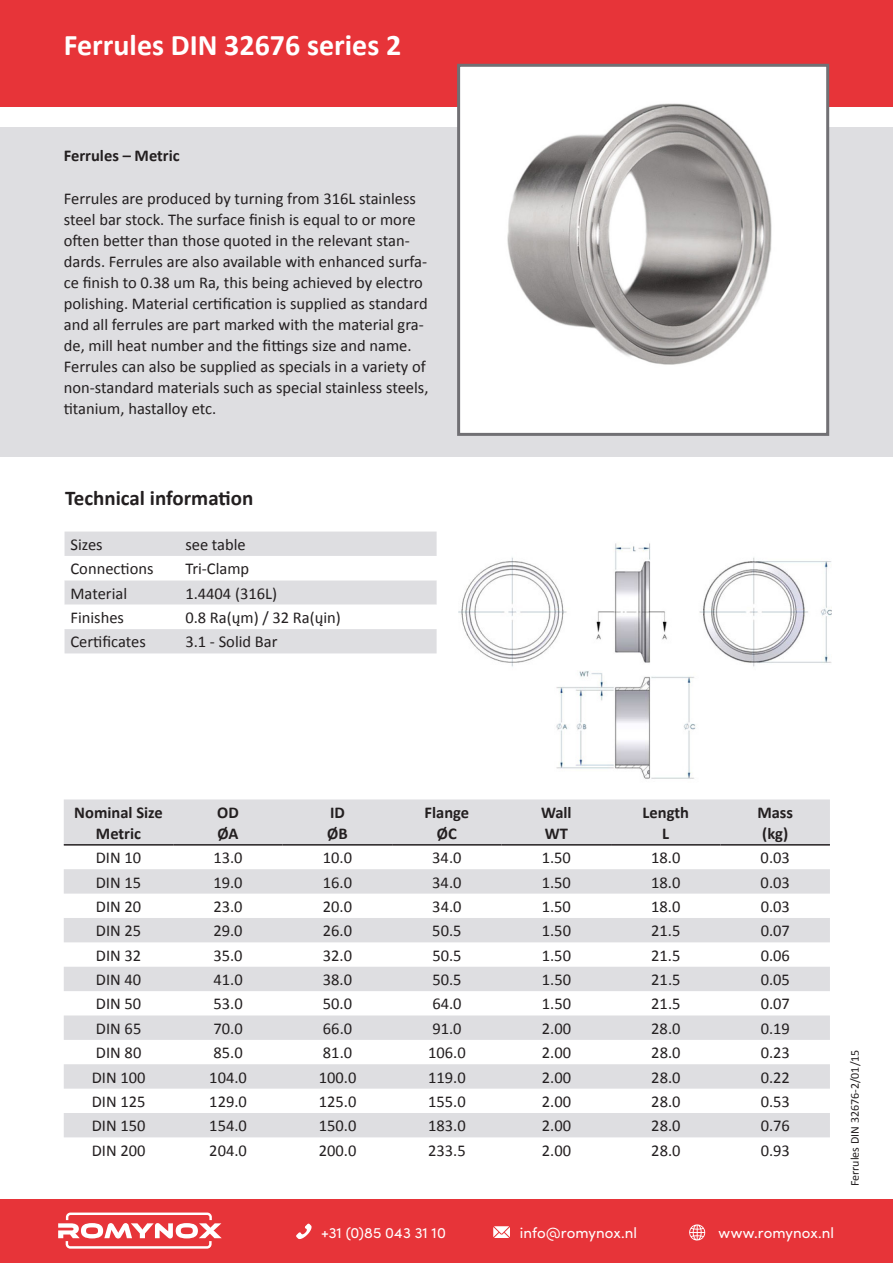
<style>
.page{position:relative;width:893px;height:1263px;background:#fff}
.page>*{position:absolute;margin:0;border:0;box-sizing:border-box;transform-origin:0 0}
.t1{font:700 30px "Calibri";color:#fff}
.t2{font:700 21px "Calibri";color:#231f20}
.t3{font:16.5px/21px "Calibri";color:#231f20}
.t4{font:700 16.5px/21px "Calibri";color:#231f20}
.t5{font:15px "Sofia Pro";letter-spacing:.005em;color:#fff}
.t6{font:12px "Calibri";color:#231f20}
</style>
<div class="page">
<div style="left:0;top:0;width:893px;height:106px;background:#e73439"></div>
<div style="left:0;top:128px;width:893px;height:329px;background:#dedee1"></div>
<div style="left:65px;top:531px;width:372px;height:122px;background:#dedee1"></div>
<svg style="left:65px;top:556px;width:372px;height:73px"></svg>
<div style="left:459px;top:65px;width:369px;height:369px;background:#fff"></div>
<img style="left:507px;top:103px;width:265px;height:262px">
<div style="left:457px;top:64px;width:372px;height:372px;border:3px solid #717074"></div>
<img style="left:458px;top:543px;width:373px;height:236px">
<svg style="left:64px;top:799px;width:766px;height:338px;fill:#dedee1"></svg>
<hr style="left:64px;top:844px;width:109px;height:1px;background:#231f20">
<hr style="left:173px;top:844px;width:110px;height:1px;background:#231f20">
<hr style="left:283px;top:844px;width:109px;height:1px;background:#231f20">
<hr style="left:392px;top:844px;width:110px;height:1px;background:#231f20">
<hr style="left:502px;top:844px;width:109px;height:1px;background:#231f20">
<hr style="left:611px;top:844px;width:109px;height:1px;background:#231f20">
<hr style="left:720px;top:844px;width:110px;height:1px;background:#231f20">
<div style="left:0;top:1199px;width:893px;height:64px;background:#e73439"></div>
<svg style="left:58px;top:1212px;width:164px;height:36px"></svg>
<svg style="left:689px;top:1224px;width:16px;height:17px"></svg>
<svg style="left:493px;top:1226px;width:17px;height:12px"></svg>
<svg style="left:296px;top:1223px;width:16px;height:16px"></svg>
<h1 class="t1" style="left:64px;top:26px;width:339px">Ferrules DIN 32676 series 2</h1>
<p class="t4" style="left:64px;top:145px;width:117px">Ferrules – Metric</p>
<p class="t3" style="left:64px;top:188px;width:366px">Ferrules are produced by turning from 316L stainless steel bar stock. The surface finish is equal to or more often better than those quoted in the relevant stan&shy;dards. Ferrules are also available with enhanced surfa&shy;ce finish to 0.38 um Ra, this being achieved by electro polishing. Material certification is supplied as standard and all ferrules are part marked with the material gra&shy;de, mill heat number and the fittings size and name.<br>Ferrules can also be supplied as specials in a variety of non-standard materials such as special stainless steels, titanium, hastalloy etc.</p>
<p class="t2" style="left:65px;top:484px;width:190px">Technical information</p>
<p class="t3" style="left:71px;top:534px;width:34px">Sizes</p>
<p class="t3" style="left:185px;top:534px;width:62px">see table</p>
<p class="t3" style="left:71px;top:558px;width:85px">Connections</p>
<p class="t3" style="left:185px;top:558px;width:65px">Tri-Clamp</p>
<p class="t3" style="left:71px;top:583px;width:58px">Material</p>
<p class="t3" style="left:185px;top:583px;width:93px">1.4404 (316L)</p>
<p class="t3" style="left:71px;top:607px;width:55px">Finishes</p>
<p class="t3" style="left:185px;top:607px;width:157px">0.8 Ra(ųm) / 32 Ra(ųin)</p>
<p class="t3" style="left:71px;top:631px;width:77px">Certificates</p>
<p class="t3" style="left:185px;top:631px;width:94px">3.1 - Solid Bar</p>
<p class="t4" style="left:74px;top:802px;width:90px;text-align:center">Nominal Size<br>Metric</p>
<p class="t4" style="left:217px;top:802px;width:23px">OD<br>ØA</p>
<p class="t4" style="left:327px;top:802px;width:22px">ID<br>ØB</p>
<p class="t4" style="left:425px;top:802px;width:46px;text-align:center">Flange<br>ØC</p>
<p class="t4" style="left:541px;top:802px;width:32px">Wall<br>WT</p>
<p class="t4" style="left:643px;top:802px;width:48px;text-align:center">Length<br>L</p>
<p class="t4" style="left:757px;top:802px;width:37px">Mass (kg)</p>
<p class="t3" style="left:96px;top:847px;width:47px">DIN 10</p>
<p class="t3" style="left:213px;top:847px;width:31px">13.0</p>
<p class="t3" style="left:323px;top:847px;width:31px">10.0</p>
<p class="t3" style="left:432px;top:847px;width:31px">34.0</p>
<p class="t3" style="left:542px;top:847px;width:31px">1.50</p>
<p class="t3" style="left:651px;top:847px;width:31px">18.0</p>
<p class="t3" style="left:761px;top:847px;width:31px">0.03</p>
<p class="t3" style="left:96px;top:872px;width:47px">DIN 15</p>
<p class="t3" style="left:213px;top:872px;width:31px">19.0</p>
<p class="t3" style="left:323px;top:872px;width:31px">16.0</p>
<p class="t3" style="left:432px;top:872px;width:31px">34.0</p>
<p class="t3" style="left:542px;top:872px;width:31px">1.50</p>
<p class="t3" style="left:651px;top:872px;width:31px">18.0</p>
<p class="t3" style="left:761px;top:872px;width:31px">0.03</p>
<p class="t3" style="left:96px;top:896px;width:47px">DIN 20</p>
<p class="t3" style="left:213px;top:896px;width:31px">23.0</p>
<p class="t3" style="left:323px;top:896px;width:31px">20.0</p>
<p class="t3" style="left:432px;top:896px;width:31px">34.0</p>
<p class="t3" style="left:542px;top:896px;width:31px">1.50</p>
<p class="t3" style="left:651px;top:896px;width:31px">18.0</p>
<p class="t3" style="left:761px;top:896px;width:31px">0.03</p>
<p class="t3" style="left:96px;top:920px;width:47px">DIN 25</p>
<p class="t3" style="left:213px;top:920px;width:31px">29.0</p>
<p class="t3" style="left:323px;top:920px;width:31px">26.0</p>
<p class="t3" style="left:432px;top:920px;width:31px">50.5</p>
<p class="t3" style="left:542px;top:920px;width:31px">1.50</p>
<p class="t3" style="left:651px;top:920px;width:31px">21.5</p>
<p class="t3" style="left:761px;top:920px;width:31px">0.07</p>
<p class="t3" style="left:96px;top:945px;width:47px">DIN 32</p>
<p class="t3" style="left:213px;top:945px;width:31px">35.0</p>
<p class="t3" style="left:323px;top:945px;width:31px">32.0</p>
<p class="t3" style="left:432px;top:945px;width:31px">50.5</p>
<p class="t3" style="left:542px;top:945px;width:31px">1.50</p>
<p class="t3" style="left:651px;top:945px;width:31px">21.5</p>
<p class="t3" style="left:761px;top:945px;width:31px">0.06</p>
<p class="t3" style="left:96px;top:969px;width:47px">DIN 40</p>
<p class="t3" style="left:213px;top:969px;width:31px">41.0</p>
<p class="t3" style="left:323px;top:969px;width:31px">38.0</p>
<p class="t3" style="left:432px;top:969px;width:31px">50.5</p>
<p class="t3" style="left:542px;top:969px;width:31px">1.50</p>
<p class="t3" style="left:651px;top:969px;width:31px">21.5</p>
<p class="t3" style="left:761px;top:969px;width:31px">0.05</p>
<p class="t3" style="left:96px;top:993px;width:47px">DIN 50</p>
<p class="t3" style="left:213px;top:993px;width:31px">53.0</p>
<p class="t3" style="left:323px;top:993px;width:31px">50.0</p>
<p class="t3" style="left:432px;top:993px;width:31px">64.0</p>
<p class="t3" style="left:542px;top:993px;width:31px">1.50</p>
<p class="t3" style="left:651px;top:993px;width:31px">21.5</p>
<p class="t3" style="left:761px;top:993px;width:31px">0.07</p>
<p class="t3" style="left:96px;top:1018px;width:47px">DIN 65</p>
<p class="t3" style="left:213px;top:1018px;width:31px">70.0</p>
<p class="t3" style="left:323px;top:1018px;width:31px">66.0</p>
<p class="t3" style="left:432px;top:1018px;width:31px">91.0</p>
<p class="t3" style="left:542px;top:1018px;width:31px">2.00</p>
<p class="t3" style="left:651px;top:1018px;width:31px">28.0</p>
<p class="t3" style="left:761px;top:1018px;width:31px">0.19</p>
<p class="t3" style="left:96px;top:1042px;width:47px">DIN 80</p>
<p class="t3" style="left:213px;top:1042px;width:31px">85.0</p>
<p class="t3" style="left:323px;top:1042px;width:31px">81.0</p>
<p class="t3" style="left:428px;top:1042px;width:39px">106.0</p>
<p class="t3" style="left:542px;top:1042px;width:31px">2.00</p>
<p class="t3" style="left:651px;top:1042px;width:31px">28.0</p>
<p class="t3" style="left:761px;top:1042px;width:31px">0.23</p>
<p class="t3" style="left:92px;top:1067px;width:55px">DIN 100</p>
<p class="t3" style="left:209px;top:1067px;width:39px">104.0</p>
<p class="t3" style="left:319px;top:1067px;width:39px">100.0</p>
<p class="t3" style="left:428px;top:1067px;width:39px">119.0</p>
<p class="t3" style="left:542px;top:1067px;width:31px">2.00</p>
<p class="t3" style="left:651px;top:1067px;width:31px">28.0</p>
<p class="t3" style="left:761px;top:1067px;width:31px">0.22</p>
<p class="t3" style="left:92px;top:1091px;width:55px">DIN 125</p>
<p class="t3" style="left:209px;top:1091px;width:39px">129.0</p>
<p class="t3" style="left:319px;top:1091px;width:39px">125.0</p>
<p class="t3" style="left:428px;top:1091px;width:39px">155.0</p>
<p class="t3" style="left:542px;top:1091px;width:31px">2.00</p>
<p class="t3" style="left:651px;top:1091px;width:31px">28.0</p>
<p class="t3" style="left:761px;top:1091px;width:31px">0.53</p>
<p class="t3" style="left:92px;top:1115px;width:55px">DIN 150</p>
<p class="t3" style="left:209px;top:1115px;width:39px">154.0</p>
<p class="t3" style="left:319px;top:1115px;width:39px">150.0</p>
<p class="t3" style="left:428px;top:1115px;width:39px">183.0</p>
<p class="t3" style="left:542px;top:1115px;width:31px">2.00</p>
<p class="t3" style="left:651px;top:1115px;width:31px">28.0</p>
<p class="t3" style="left:761px;top:1115px;width:31px">0.76</p>
<p class="t3" style="left:92px;top:1140px;width:55px">DIN 200</p>
<p class="t3" style="left:209px;top:1140px;width:39px">204.0</p>
<p class="t3" style="left:319px;top:1140px;width:39px">200.0</p>
<p class="t3" style="left:428px;top:1140px;width:39px">233.5</p>
<p class="t3" style="left:542px;top:1140px;width:31px">2.00</p>
<p class="t3" style="left:651px;top:1140px;width:31px">28.0</p>
<p class="t3" style="left:761px;top:1140px;width:31px">0.93</p>
<p class="t5" style="left:321px;top:1221px;width:126px">+31 (0)85 043 31 10</p>
<p class="t5" style="left:520px;top:1221px;width:119px">info@romynox.nl</p>
<p class="t5" style="left:718px;top:1221px;width:117px">www.romynox.nl</p>
<p class="t6" style="left:847px;top:1186px;width:138px;rotate:-90deg">Ferrules DIN 32676-2/01/15</p>
</div>
